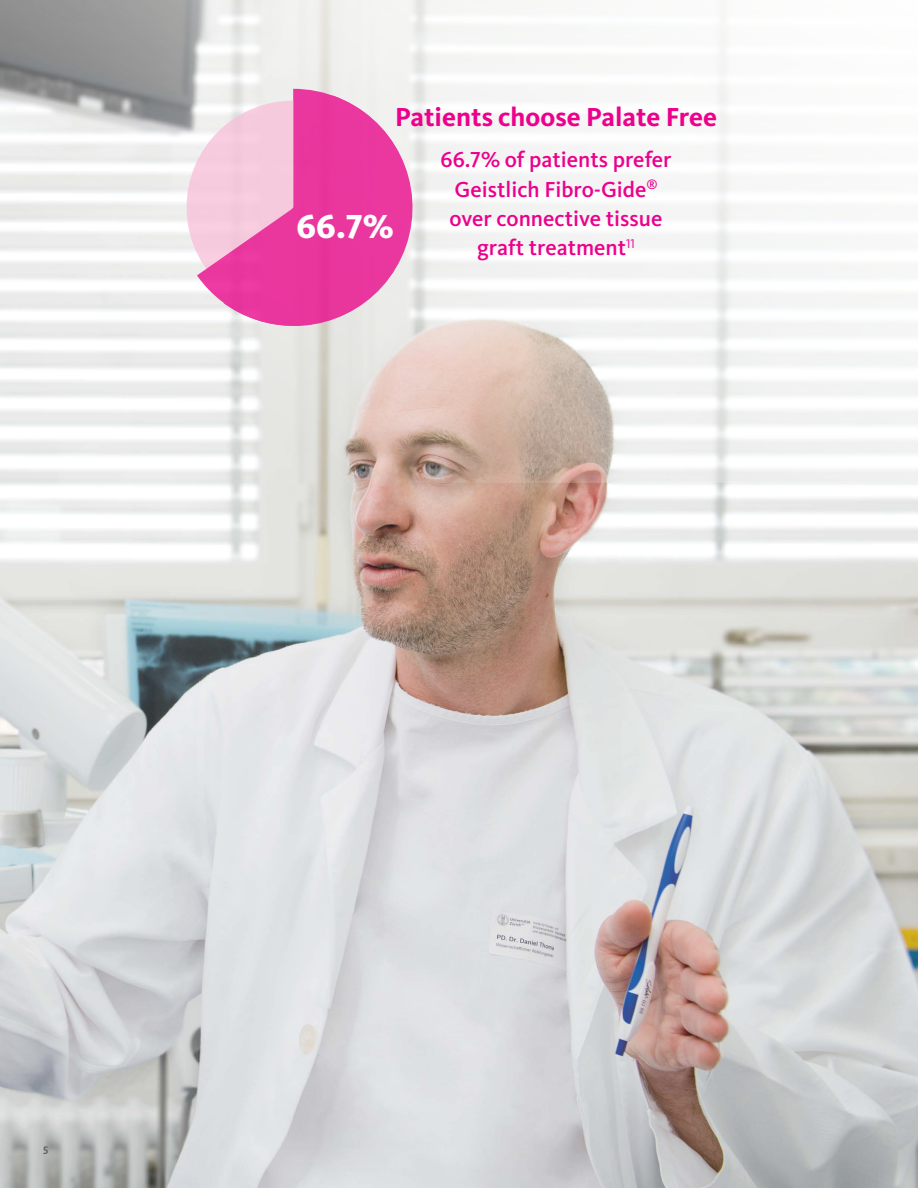
<style>
.page{position:relative;width:918px;height:1188px;background:#fff}
.page>*{position:absolute;margin:0;border:0;box-sizing:border-box;transform-origin:0 0}
.t1{font:800 34.5px "Kievit Pro";color:#fff}
.t2{font:700 27px "Kievit OT";color:#ec008c}
.t3{font:500 22.5px/29.2px "Kievit OT";color:#ec008c;text-align:center}
.t4{font:13.05px "Kievit OT";color:#ec008c}
.t5{font:700 11.25px "Kievit Pro";color:#636466}
</style>
<div class="page">
<img style="left:0;top:483px;width:918px;height:705px">
<svg style="left:0;top:0;width:918px;height:483px"></svg>
<svg style="left:224px;top:89px;width:188px;height:7px"></svg>
<svg style="left:187px;top:101px;width:10px;height:193px"></svg>
<svg style="left:197px;top:96px;width:216px;height:230px;background:#ed7bbb"></svg>
<p class="t2" style="left:395px;top:100px;width:324px">Patients choose Palate Free</p>
<p class="t3" style="left:441px;top:145px;width:233px">66.7% of patients prefer<br>Geistlich Fibro-Gide<sup>® </sup>over connective tissue graft treatment</p>
<h1 class="t1" style="left:296px;top:205px;width:99px">66.7%</h1>
<p class="t4" style="left:626px;top:235px;width:10px">11</p>
<p class="t5" style="left:43px;top:1144px;width:7px">5</p>
</div>
